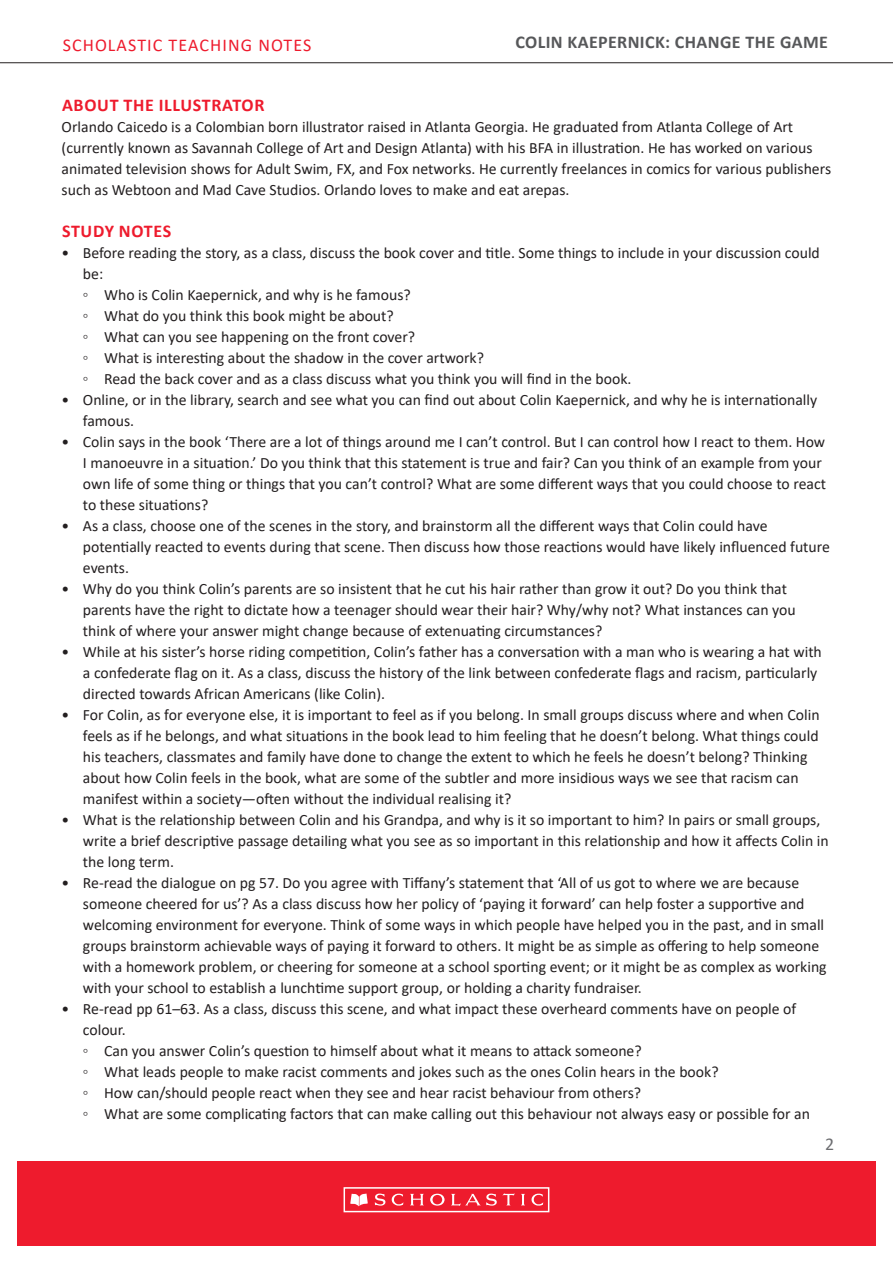
<style>
.page{position:relative;width:893px;height:1263px;background:#fff}
.page>*{position:absolute;margin:0;border:0;box-sizing:border-box;transform-origin:0 0}
.t1{font:700 18px "Calibri";letter-spacing:.02em;color:#57585a}
.SUB_HEAD_1{font:700 18px "Calibri";letter-spacing:.04em;color:#ee1b2d}
.t2{font:18px "Calibri";letter-spacing:.06em;color:#ee1b2d}
.t3{font:18px "Calibri";color:#6c6d70}
.Body_Copy__no_space{font:15.75px/21px "Calibri";color:#231f20}
</style>
<div class="page">
<hr style="left:0;top:62px;width:893px;height:1px;background:#231f20">
<div style="left:17px;top:1161px;width:859px;height:85px;background:#ee1b2d"></div>
<div style="left:344px;top:1187px;width:205px;height:25px;border:2px solid #fff"></div>
<svg style="left:350px;top:1193px;width:18px;height:13px"></svg>
<svg style="left:375px;top:1193px;width:28px;height:13px"></svg>
<svg style="left:410px;top:1194px;width:14px;height:11px"></svg>
<svg style="left:521px;top:1194px;width:4px;height:11px"></svg>
<svg style="left:531px;top:1193px;width:12px;height:13px"></svg>
<svg style="left:430px;top:1194px;width:15px;height:11px"></svg>
<svg style="left:451px;top:1193px;width:64px;height:13px"></svg>
<p class="t2" style="left:63px;top:32px;width:250px">SCHOLASTIC TEACHING NOTES</p>
<p class="t1" style="left:515px;top:30px;width:314px">COLIN KAEPERNICK: CHANGE THE GAME</p>
<p class="SUB_HEAD_1" style="left:62px;top:92px;width:204px">ABOUT THE ILLUSTRATOR</p>
<p class="Body_Copy__no_space" style="left:62px;top:116px;width:771px">Orlando Caicedo is a Colombian born illustrator raised in Atlanta Georgia. He graduated from Atlanta College of Art (currently known as Savannah College of Art and Design Atlanta) with his BFA in illustration. He has worked on various animated television shows for Adult Swim, FX, and Fox networks. He currently freelances in comics for various publishers such as Webtoon and Mad Cave Studios. Orlando loves to make and eat arepas.</p>
<p class="SUB_HEAD_1" style="left:62px;top:218px;width:111px">STUDY NOTES</p>
<p class="Body_Copy__no_space" style="left:83px;top:242px;width:738px;text-indent:-21px">• Before reading the story, as a class, discuss the book cover and title. Some things to include in your discussion could be:</p>
<p class="Body_Copy__no_space" style="left:83px;top:284px;width:329px">◦ Who is Colin Kaepernick, and why is he famous?</p>
<p class="Body_Copy__no_space" style="left:83px;top:305px;width:312px">◦ What do you think this book might be about?</p>
<p class="Body_Copy__no_space" style="left:83px;top:326px;width:334px">◦ What can you see happening on the front cover?</p>
<p class="Body_Copy__no_space" style="left:83px;top:347px;width:403px">◦ What is interesting about the shadow in the cover artwork?</p>
<p class="Body_Copy__no_space" style="left:83px;top:368px;width:550px">◦ Read the back cover and as a class discuss what you think you will find in the book.</p>
<p class="Body_Copy__no_space" style="left:83px;top:389px;width:736px;text-indent:-21px">• Online, or in the library, search and see what you can find out about Colin Kaepernick, and why he is internationally famous.</p>
<p class="Body_Copy__no_space" style="left:83px;top:431px;width:745px;text-indent:-21px">• Colin says in the book ‘There are a lot of things around me I can’t control. But I can control how I react to them. How I manoeuvre in a situation.’ Do you think that this statement is true and fair? Can you think of an example from your own life of some thing or things that you can’t control? What are some different ways that you could choose to react to these situations?</p>
<p class="Body_Copy__no_space" style="left:83px;top:515px;width:748px;text-indent:-21px">• As a class, choose one of the scenes in the story, and brainstorm all the different ways that Colin could have potentially reacted to events during that scene. Then discuss how those reactions would have likely influenced future events.</p>
<p class="Body_Copy__no_space" style="left:83px;top:578px;width:714px;text-indent:-21px">• Why do you think Colin’s parents are so insistent that he cut his hair rather than grow it out? Do you think that parents have the right to dictate how a teenager should wear their hair? Why/why not? What instances can you think of where your answer might change because of extenuating circumstances?</p>
<p class="Body_Copy__no_space" style="left:83px;top:641px;width:740px;text-indent:-21px">• While at his sister’s horse riding competition, Colin’s father has a conversation with a man who is wearing a hat with a confederate flag on it. As a class, discuss the history of the link between confederate flags and racism, particularly directed towards African Americans (like Colin).</p>
<p class="Body_Copy__no_space" style="left:83px;top:704px;width:738px;text-indent:-21px">• For Colin, as for everyone else, it is important to feel as if you belong. In small groups discuss where and when Colin feels as if he belongs, and what situations in the book lead to him feeling that he doesn’t belong. What things could his teachers, classmates and family have done to change the extent to which he feels he doesn’t belong? Thinking about how Colin feels in the book, what are some of the subtler and more insidious ways we see that racism can manifest within a society—often without the individual realising it?</p>
<p class="Body_Copy__no_space" style="left:83px;top:809px;width:747px;text-indent:-21px">• What is the relationship between Colin and his Grandpa, and why is it so important to him? In pairs or small groups, write a brief descriptive passage detailing what you see as so important in this relationship and how it affects Colin in the long term.</p>
<p class="Body_Copy__no_space" style="left:83px;top:872px;width:745px;text-indent:-21px">• Re-read the dialogue on pg 57. Do you agree with Tiffany’s statement that ‘All of us got to where we are because someone cheered for us’? As a class discuss how her policy of ‘paying it forward’ can help foster a supportive and welcoming environment for everyone. Think of some ways in which people have helped you in the past, and in small groups brainstorm achievable ways of paying it forward to others. It might be as simple as offering to help someone with a homework problem, or cheering for someone at a school sporting event; or it might be as complex as working with your school to establish a lunchtime support group, or holding a charity fundraiser.</p>
<p class="Body_Copy__no_space" style="left:83px;top:998px;width:715px;text-indent:-21px">• Re-read pp 61–63. As a class, discuss this scene, and what impact these overheard comments have on people of colour.</p>
<p class="Body_Copy__no_space" style="left:83px;top:1040px;width:560px">◦ Can you answer Colin’s question to himself about what it means to attack someone?</p>
<p class="Body_Copy__no_space" style="left:83px;top:1061px;width:637px">◦ What leads people to make racist comments and jokes such as the ones Colin hears in the book?</p>
<p class="Body_Copy__no_space" style="left:83px;top:1082px;width:560px">◦ How can/should people react when they see and hear racist behaviour from others?</p>
<p class="Body_Copy__no_space" style="left:83px;top:1103px;width:729px">◦ What are some complicating factors that can make calling out this behaviour not always easy or possible for an</p>
<p class="t3" style="left:825px;top:1131px;width:11px">2</p>
</div>
